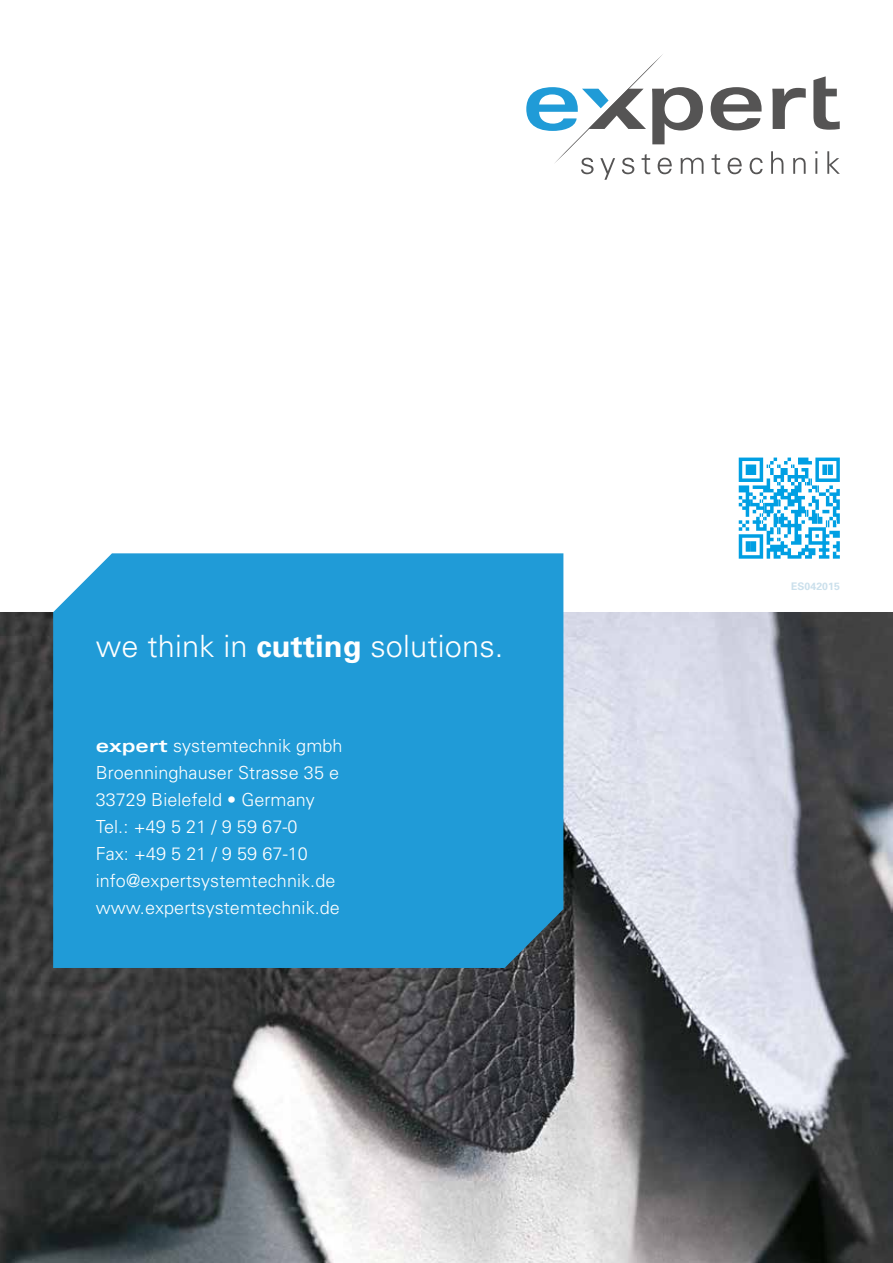
<style>
.page{position:relative;width:893px;height:1263px;background:#fff}
.page>*{position:absolute;margin:0;border:0;box-sizing:border-box;transform-origin:0 0}
.t1{font:300 30.75px "Univers";letter-spacing:.005em;color:#fff}
.t2{font:300 18px/27px "Univers";letter-spacing:.005em;color:#fff}
.t3{font:700 10.5px "Univers";letter-spacing:.005em;color:#cbe0ec}
.s1{font-weight:700}
.s2{font-weight:700;font-stretch:expanded}
</style>
<div class="page">
<img style="left:0;top:612px;width:893px;height:651px">
<svg style="left:739px;top:458px;width:101px;height:101px"></svg>
<div style="left:53px;top:553px;width:510px;height:415px;background:#209bd7"></div>
<svg style="left:711px;top:154px;width:9px;height:20px"></svg>
<svg style="left:728px;top:158px;width:14px;height:16px"></svg>
<svg style="left:750px;top:158px;width:13px;height:16px"></svg>
<svg style="left:771px;top:151px;width:12px;height:23px"></svg>
<svg style="left:793px;top:158px;width:13px;height:16px"></svg>
<svg style="left:815px;top:151px;width:2px;height:23px"></svg>
<svg style="left:827px;top:151px;width:13px;height:23px"></svg>
<svg style="left:711px;top:87px;width:51px;height:43px"></svg>
<svg style="left:772px;top:88px;width:34px;height:41px"></svg>
<svg style="left:813px;top:76px;width:27px;height:54px"></svg>
<svg style="left:526px;top:54px;width:177px;height:126px"></svg>
<h1 class="t1" style="left:96px;top:627px;width:409px">we think in <span class="s1">cutting</span> solutions.</h1>
<p class="t2" style="left:96px;top:732px;width:248px"><span class="s2">expert</span> systemtechnik gmbh<br>Broenninghauser Strasse 35 e<br>33729 Bielefeld • Germany<br>Tel.: +49 5 21 / 9 59 67-0<br>Fax: +49 5 21 / 9 59 67-10 info@expertsystemtechnik.de www.expertsystemtechnik.de</p>
<p class="t3" style="left:791px;top:579px;width:50px">ES042015</p>
</div>
